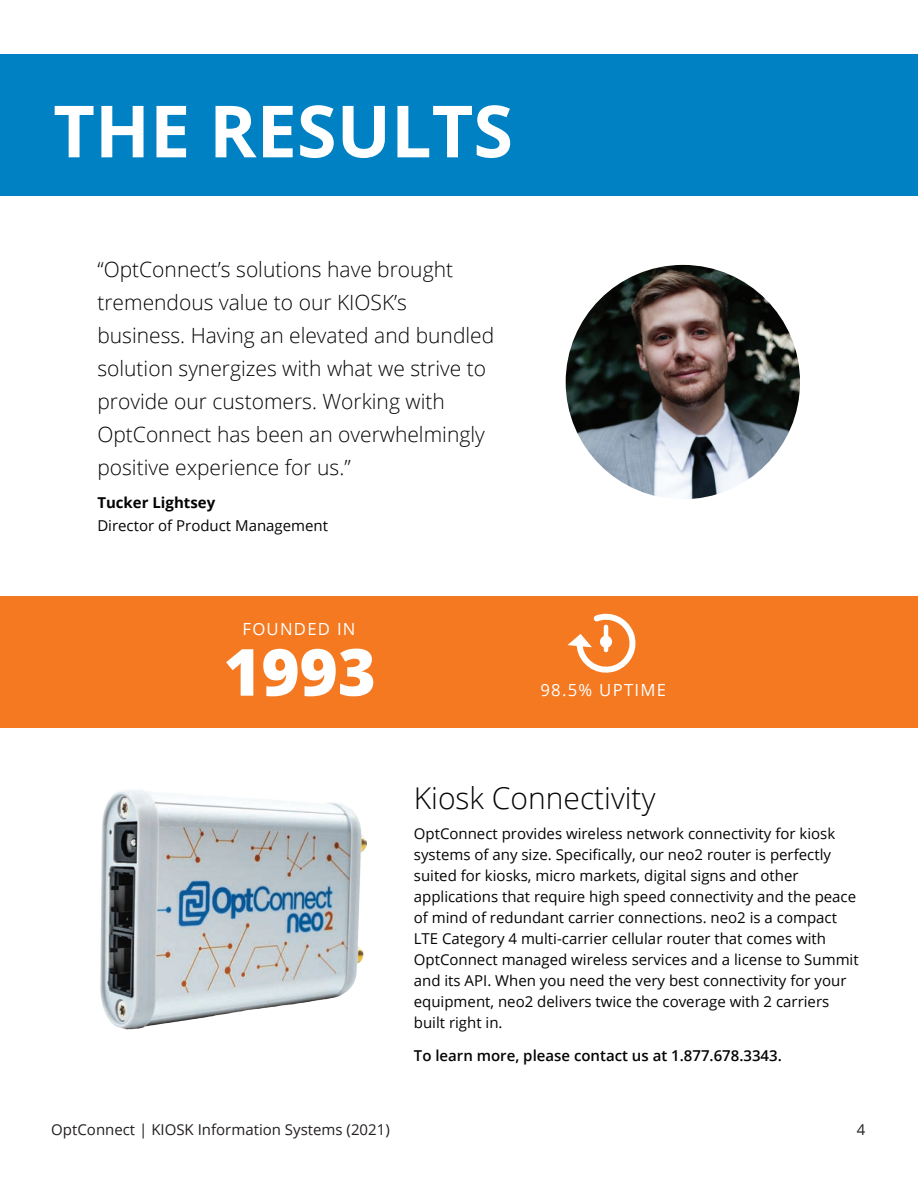
<style>
.page{position:relative;width:918px;height:1188px;background:#fff}
.page>*{position:absolute;margin:0;border:0;box-sizing:border-box;transform-origin:0 0}
.t1{font:700 72px "Open Sans";color:#fff}
.t2{font:800 65.1px "Open Sans";color:#fff}
.t3{font:300 30px "Open Sans";color:#040503}
.t4{font:300 21px/33px "Open Sans";color:#040503}
.t5{font:16.8px "Open Sans";letter-spacing:.075em;color:#fff}
.t6{font:15px/21px "Open Sans";color:#040503}
.t7{font:600 15px "Open Sans";color:#040503}
.t8{font:15px "Open Sans";color:#231f20}
.t9{font:700 15px "Open Sans";color:#040503}
</style>
<div class="page">
<div style="left:0;top:596px;width:918px;height:131px;background:#f47921"></div>
<div style="left:0;top:54px;width:918px;height:142px;background:#0081c3"></div>
<img style="left:566px;top:265px;width:234px;height:234px;border-radius:117px">
<svg style="left:567px;top:613px;width:69px;height:60px"></svg>
<hr style="left:604px;top:627px;width:4px;height:23px;background:#fff">
<div style="left:600px;top:636px;width:12px;height:12px;border:4px solid #fff;border-radius:50%"></div>
<img style="left:100px;top:790px;width:267px;height:240px">
<h1 class="t1" style="left:53px;top:80px;width:461px">THE RESULTS</h1>
<p class="t4" style="left:97px;top:252px;width:398px">“OptConnect’s solutions have brought tremendous value to our KIOSK’s business. Having an elevated and bundled solution synergizes with what we strive to provide our customers. Working with OptConnect has been an overwhelmingly positive experience for us.”</p>
<p class="t9" style="left:97px;top:492px;width:119px">Tucker Lightsey</p>
<p class="t6" style="left:97px;top:514px;width:232px">Director of Product Management</p>
<p class="t5" style="left:242px;top:618px;width:115px">FOUNDED IN</p>
<h2 class="t2" style="left:223px;top:623px;width:154px">1993</h2>
<p class="t5" style="left:540px;top:679px;width:127px">98.5% UPTIME</p>
<p class="t8" style="left:51px;top:1120px;width:340px">OptConnect | KIOSK Information Systems (2021)</p>
<h3 class="t3" style="left:414px;top:777px;width:243px">Kiosk Connectivity</h3>
<p class="t6" style="left:414px;top:822px;width:446px">OptConnect provides wireless network connectivity for kiosk systems of any size. Specifically, our neo2 router is perfectly suited for kiosks, micro markets, digital signs and other applications that require high speed connectivity and the peace of mind of redundant carrier connections. neo2 is a compact LTE Category 4 multi-carrier cellular router that comes with OptConnect managed wireless services and a license to Summit and its API. When you need the very best connectivity for your equipment, neo2 delivers twice the coverage with 2 carriers built right in.</p>
<p class="t7" style="left:414px;top:1045px;width:370px">To learn more, please contact us at 1.877.678.3343.</p>
<p class="t8" style="left:857px;top:1119px;width:10px">4</p>
</div>
